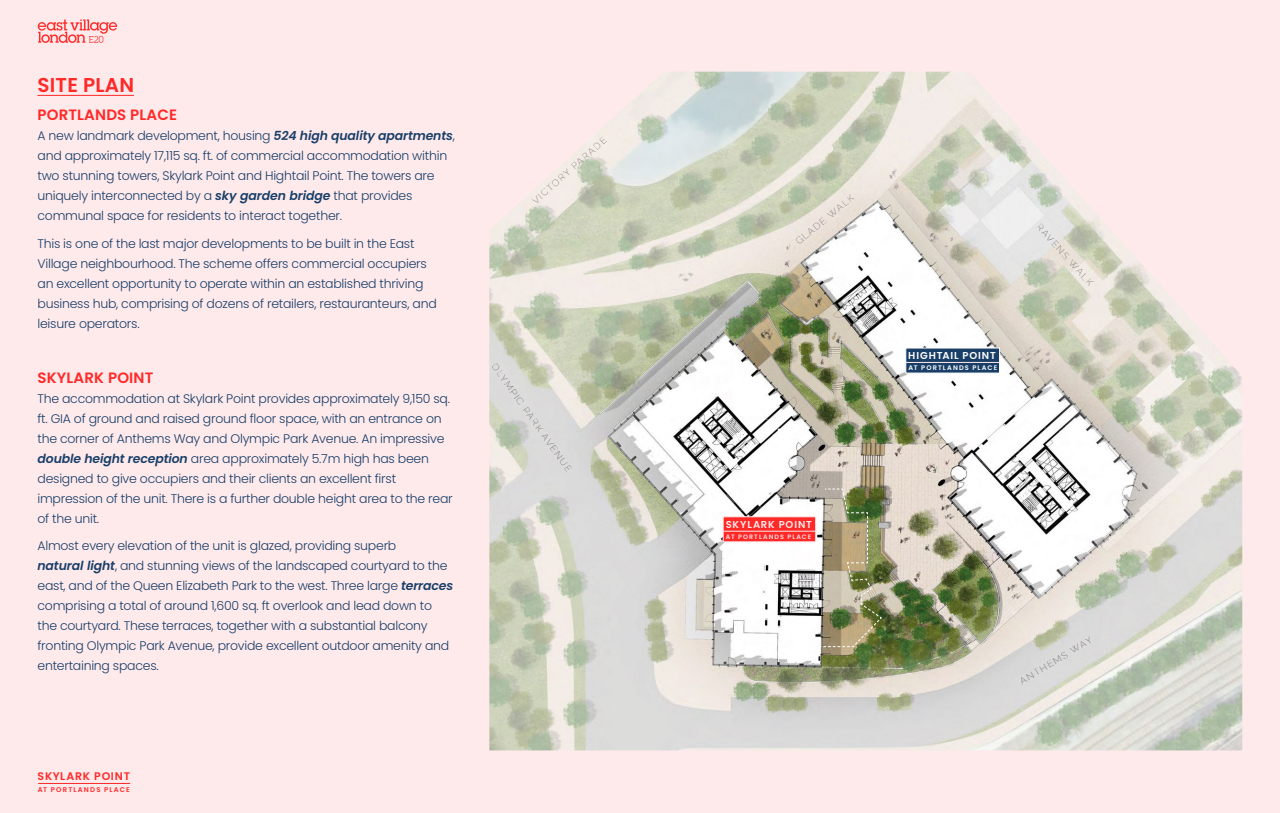
<style>
.page{position:relative;width:1280px;height:813px;background:#fff}
.page>*{position:absolute;margin:0;border:0;box-sizing:border-box;transform-origin:0 0}
.t1{font:600 20px "Poppins";letter-spacing:.01em;color:#ff2928}
.t2{font:600 15px "Poppins";letter-spacing:.01em;color:#ff2928}
.t3{font:300 12.5px/20px "Poppins";letter-spacing:-.02em;color:#193f69}
.t4{font:600 11px "Poppins";letter-spacing:.075em;color:#ff2928}
.t5{font:300 10px "Raleway";color:#848486}
.t6{font:300 10px "Raleway";color:#8e8b8a}
.t7{font:600 10px "Poppins";letter-spacing:.09em;color:#fff}
.t8{font:600 10px "Poppins";letter-spacing:.085em;color:#ffeaeb}
.t9{font:300 10px "Raleway";color:#88888a}
.t10{font:300 10px "Raleway";color:#828285}
.t11{font:300 10px "Raleway";color:#8c8887}
.t12{font:600 6.88px "Poppins";letter-spacing:.17em;color:#ff2928}
.t13{font:600 6.62px "Poppins";letter-spacing:.17em;color:#fff}
.t14{font:600 6.38px "Poppins";letter-spacing:.17em;color:#ffe1e3}
.s1{font-weight:600;font-style:italic}
.s2{color:#8d8b8a}
.s3{color:#8d8b89}
.s4{color:#8e8b89}
.s5{color:#8d8a8a}
.s6{color:#8e8a8a}
.s7{color:#8e8c8b}
.s8{color:#848485}
.s9{color:#838385}
.s10{color:#8a8785}
.s11{color:#8a8786}
.s12{color:#898786}
.s13{color:#898685}
.s14{color:#898785}
.s15{color:#8b8a89}
.s16{color:#828384}
.s17{color:#848587}
.s18{color:#848486}
</style>
<div class="page">
<div style="left:0;top:0;width:1280px;height:812px;background:#ffeaeb"></div>
<hr style="left:38px;top:783px;width:92px;height:1px;background:#ff2928">
<svg style="left:38px;top:19px;width:79px;height:24px"></svg>
<img style="left:489px;top:71px;width:753px;height:679px">
<svg style="left:1036px;top:223px;width:19px;height:20px"></svg>
<img style="left:1051px;top:240px;width:19px;height:20px">
<svg style="left:1068px;top:258px;width:12px;height:13px"></svg>
<img style="left:1075px;top:267px;width:14px;height:14px">
<svg style="left:1085px;top:278px;width:9px;height:9px"></svg>
<div style="left:1019px;top:650px;width:50px;height:34px;background:#dadada"></div>
<svg style="left:1069px;top:636px;width:24px;height:18px"></svg>
<img style="left:795px;top:216px;width:32px;height:29px">
<svg style="left:826px;top:193px;width:29px;height:26px"></svg>
<svg style="left:491px;top:362px;width:17px;height:21px"></svg>
<img style="left:504px;top:380px;width:22px;height:27px">
<svg style="left:522px;top:406px;width:28px;height:35px"></svg>
<img style="left:545px;top:438px;width:23px;height:28px">
<svg style="left:564px;top:464px;width:8px;height:8px"></svg>
<svg style="left:531px;top:136px;width:76px;height:69px"></svg>
<div style="left:906px;top:348px;width:94px;height:25px;background:#193f69"></div>
<hr style="left:906px;top:362px;width:94px;height:1px;background:#ffeaeb">
<svg style="left:718px;top:526px;width:5px;height:6px"></svg>
<div style="left:723px;top:516px;width:93px;height:26px;background:#ff2928;border:1px solid #ffeaeb"></div>
<hr style="left:723px;top:531px;width:93px;height:1px;background:#ffeaeb">
<img style="left:819px;top:488px;width:64px;height:159px">
<hr style="left:38px;top:95px;width:96px;height:1px;background:#ff2928">
<h1 class="t1" style="left:38px;top:74px;width:98px">SITE PLAN</h1>
<p class="t2" style="left:38px;top:106px;width:141px">PORTLANDS PLACE</p>
<p class="t3" style="left:38px;top:126px;width:419px">A new landmark development, housing <span class="s1">524 high quality apartments</span>, and approximately 17,115 sq. ft. of commercial accommodation within two stunning towers, Skylark Point and Hightail Point. The towers are uniquely interconnected by a <span class="s1">sky garden bridge</span> that provides communal space for residents to interact together.</p>
<p class="t3" style="left:38px;top:233px;width:401px">This is one of the last major developments to be built in the East Village neighbourhood. The scheme offers commercial occupiers an excellent opportunity to operate within an established thriving business hub, comprising of dozens of retailers, restauranteurs, and leisure operators.</p>
<p class="t2" style="left:38px;top:368px;width:117px">SKYLARK POINT</p>
<p class="t3" style="left:38px;top:388px;width:417px">The accommodation at Skylark Point provides approximately 9,150 sq. ft. GIA of ground and raised ground floor space, with an entrance on the corner of Anthems Way and Olympic Park Avenue. An impressive <span class="s1">double height reception</span> area approximately 5.7m high has been designed to give occupiers and their clients an excellent first impression of the unit. There is a further double height area to the rear of the unit.</p>
<p class="t3" style="left:38px;top:536px;width:417px">Almost every elevation of the unit is glazed, providing superb<br><span class="s1">natural light</span>, and stunning views of the landscaped courtyard to the east, and of the Queen Elizabeth Park to the west. Three large <span class="s1">terraces </span>comprising a total of around 1,600 sq. ft overlook and lead down to the courtyard. These terraces, together with a substantial balcony fronting Olympic Park Avenue, provide excellent outdoor amenity and entertaining spaces.</p>
<p class="t6" style="left:530px;top:198px;width:97px;rotate:-42deg">VI<span class="s2">C</span><span class="s3">T</span><span class="s4">O</span><span class="s2">R</span><span class="s5">Y</span> <span class="s2">P</span><span class="s6">AR</span>A<span class="s7">D</span><span class="s3">E</span></p>
<p class="t5" style="left:498px;top:361px;width:132px;rotate:54deg">OLYMP<span class="s8">IC</span> PARK A<span class="s9">VE</span>NU<span class="s8">E</span></p>
<p class="t4" style="left:38px;top:769px;width:94px">SKYLARK POINT</p>
<p class="t12" style="left:38px;top:785px;width:94px">AT PORTLANDS PLACE</p>
<p class="t11" style="left:793px;top:237px;width:74px;rotate:-39deg"><span class="s10">GL</span><span class="s11">AD</span>E WALK</p>
<p class="t7" style="left:908px;top:349px;width:89px">HIGHTAIL POINT</p>
<p class="t13" style="left:909px;top:364px;width:90px">AT PORTLANDS PLACE</p>
<p class="t9" style="left:1043px;top:221px;width:81px;rotate:48deg">RAV<span class="s12">EN</span><span class="s13">S</span> <span class="s14">W</span><span class="s15">AL</span><span class="s5">K</span></p>
<p class="t8" style="left:726px;top:518px;width:88px">SKYLARK POINT</p>
<p class="t14" style="left:726px;top:532px;width:87px">AT PORTLANDS PLACE</p>
<p class="t10" style="left:1017px;top:676px;width:85px;rotate:-31deg">AN<span class="s9">TH</span><span class="s16">EM</span><span class="s17">S</span> <span class="s18">W</span><span class="s8">AY</span></p>
</div>
